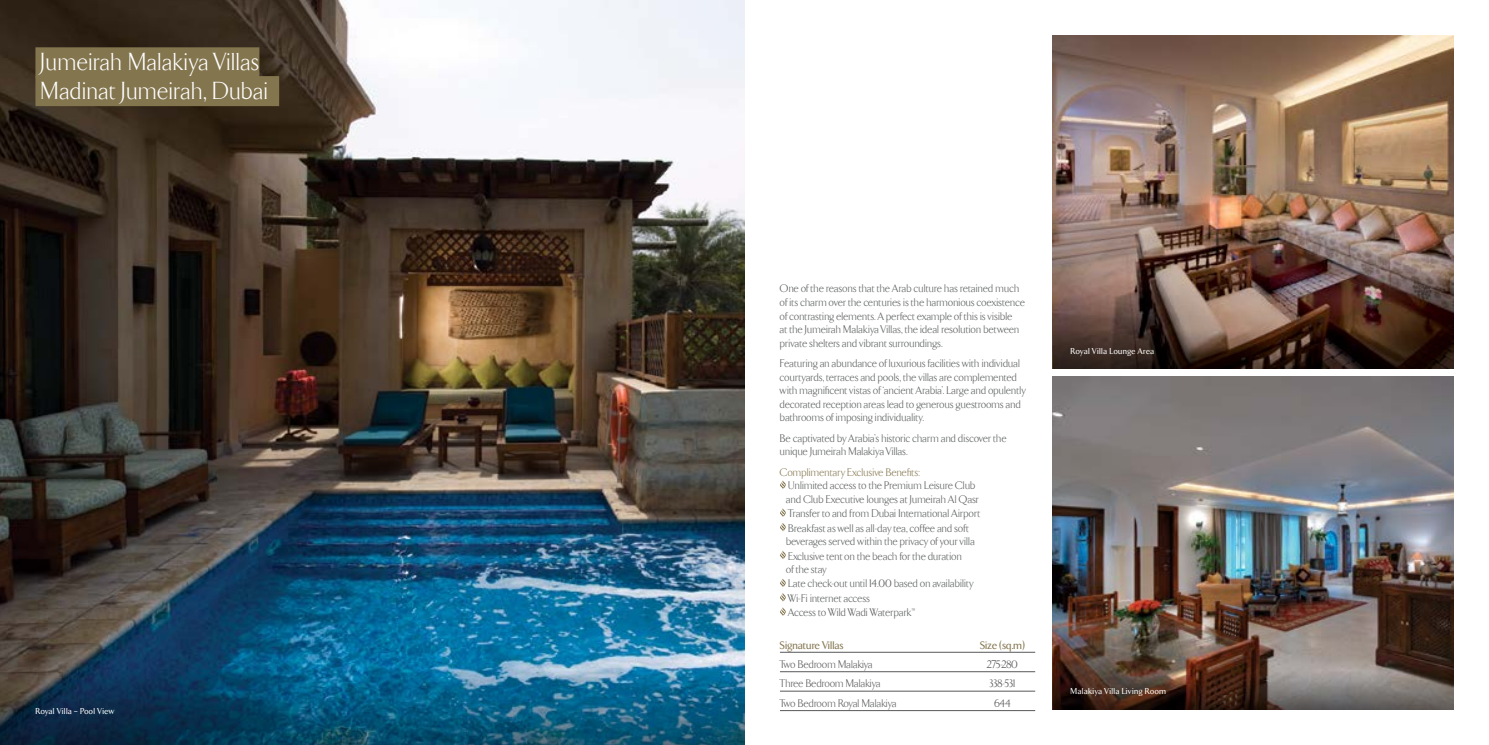
<style>
.page{position:relative;width:1489px;height:745px;background:#fff}
.page>*{position:absolute;margin:0;border:0;box-sizing:border-box;transform-origin:0 0}
.t1{font:300 25px/28.8px "TF Arrow";letter-spacing:.01em;color:#fff}
.t2{font:300 11.25px/13.5px "TF Arrow";letter-spacing:.005em;color:#585a5b}
.t3{font:300 11.25px "TF Arrow";color:#58595b}
.t4{font:300 11.25px "TF Arrow";letter-spacing:.005em;color:#83754e}
.t5{font:500 11.25px "TF Arrow";color:#83754e}
.t6{font:500 8.75px "TF Arrow";letter-spacing:.035em;color:#fff}
</style>
<div class="page">
<img style="left:0;top:0;width:744px;height:594px">
<img style="left:1052px;top:376px;width:401px;height:259px">
<img style="left:1052px;top:35px;width:401px;height:334px">
<svg style="left:1052px;top:295px;width:401px;height:73px;background:#4f372d"></svg>
<svg style="left:1052px;top:635px;width:401px;height:74px;background:#625047"></svg>
<img style="left:0;top:594px;width:744px;height:150px">
<div style="left:35px;top:47px;width:224px;height:30px;background:#83754e"></div>
<div style="left:35px;top:76px;width:244px;height:30px;background:#83754e"></div>
<svg style="left:780px;top:480px;width:5px;height:9px"></svg>
<svg style="left:780px;top:508px;width:5px;height:23px"></svg>
<svg style="left:780px;top:551px;width:5px;height:8px"></svg>
<svg style="left:780px;top:578px;width:5px;height:23px"></svg>
<svg style="left:780px;top:607px;width:5px;height:8px"></svg>
<hr style="left:780px;top:651px;width:255px;height:1px;background:#58595b">
<hr style="left:780px;top:671px;width:255px;height:1px;background:#58595b">
<hr style="left:780px;top:690px;width:255px;height:1px;background:#58595b">
<hr style="left:780px;top:710px;width:255px;height:1px;background:#58595b">
<h1 class="t1" style="left:41px;top:48px;width:229px">Jumeirah Malakiya Villas<br>Madinat Jumeirah, Dubai</h1>
<p class="t6" style="left:35px;top:706px;width:80px">Royal Villa – Pool View</p>
<p class="t2" style="left:780px;top:282px;width:246px">One of the reasons that the Arab culture has retained much of its charm over the centuries is the harmonious coexistence of contrasting elements. A perfect example of this is visible<br>at the Jumeirah Malakiya Villas, the ideal resolution between private shelters and vibrant surroundings.</p>
<p class="t2" style="left:780px;top:357px;width:247px">Featuring an abundance of luxurious facilities with individual courtyards, terraces and pools, the villas are complemented with magnificent vistas of ‘ancient Arabia’. Large and opulently decorated reception areas lead to generous guestrooms and bathrooms of imposing individuality.</p>
<p class="t2" style="left:780px;top:431px;width:228px">Be captivated by Arabia’s historic charm and discover the unique Jumeirah Malakiya Villas.</p>
<p class="t4" style="left:780px;top:466px;width:142px">Complimentary Exclusive Benefits:</p>
<p class="t2" style="left:786px;top:478px;width:195px;line-height:14.1px">Unlimited access to the Premium Leisure Club and Club Executive lounges at Jumeirah Al Qasr Transfer to and from Dubai International Airport Breakfast as well as all-day tea, coffee and soft beverages served within the privacy of your villa Exclusive tent on the beach for the duration<br>of the stay<br>Late check-out until 14.00 based on availability Wi-Fi internet access<br>Access to Wild Wadi Waterpark™</p>
<p class="t5" style="left:780px;top:638px;width:65px">Signature Villas</p>
<p class="t5" style="left:980px;top:638px;width:46px">Size (sq.m)</p>
<p class="t3" style="left:780px;top:658px;width:94px">Two Bedroom Malakiya</p>
<p class="t3" style="left:987px;top:658px;width:32px">275-280</p>
<p class="t3" style="left:780px;top:677px;width:102px">Three Bedroom Malakiya</p>
<p class="t3" style="left:989px;top:677px;width:28px">338-531</p>
<p class="t3" style="left:780px;top:697px;width:118px">Two Bedroom Royal Malakiya</p>
<p class="t3" style="left:994px;top:697px;width:18px">644</p>
<p class="t6" style="left:1070px;top:346px;width:85px">Royal Villa Lounge Area</p>
<p class="t6" style="left:1070px;top:686px;width:97px">Malakiya Villa Living Room</p>
</div>
